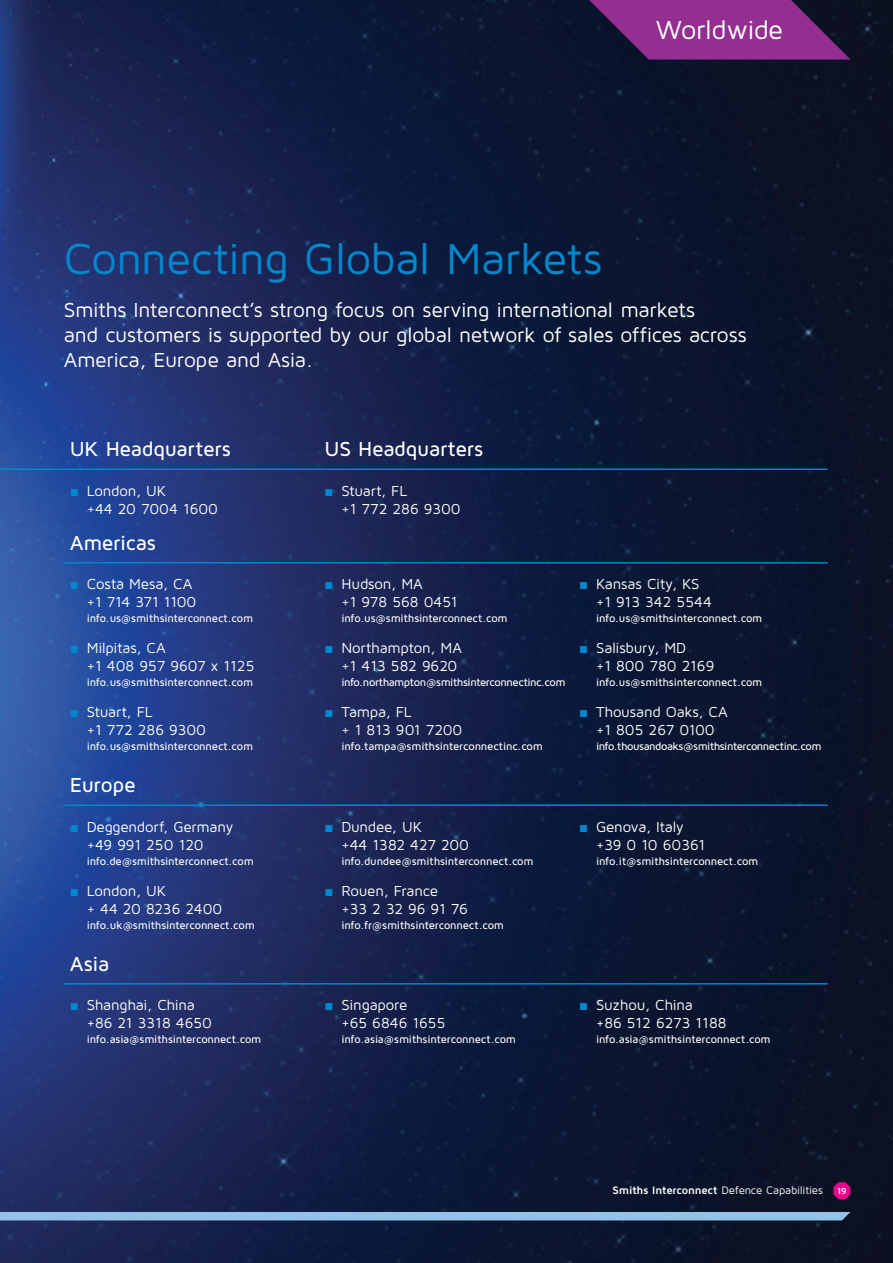
<style>
.page{position:relative;width:893px;height:1263px;background:#fff}
.page>*{position:absolute;margin:0;border:0;box-sizing:border-box;transform-origin:0 0}
.t1{font:45px "Maven Pro";letter-spacing:-.015em;color:#0088ce}
.t2{font:27px "Maven Pro";letter-spacing:-.02em;color:#fff}
.t3{font:21px/25.2px "Maven Pro";letter-spacing:-.015em;color:#fff}
.t4{font:500 21px "Maven Pro";letter-spacing:-.015em;color:#fff}
.t5{font:15px/18px "Maven Pro";letter-spacing:-.01em;color:#fff}
.t6{font:500 11.25px "Maven Pro";letter-spacing:-.015em;color:#fff}
.t7{font:500 11.25px "Maven Pro";letter-spacing:-.045em;color:#fff}
.t8{font:500 11.25px "Maven Pro";letter-spacing:-.04em;color:#fff}
.t9{font:11.25px "Maven Pro";letter-spacing:-.015em;color:#fff}
.t10{font:700 9px "Maven Pro";color:#fff}
.s1{font-family:"Arial";color:#0088ce}
.s2{font-weight:700}
</style>
<div class="page">
<img style="left:0;top:0;width:893px;height:1263px">
<svg style="left:833px;top:1182px;width:17px;height:17px"></svg>
<svg style="left:0;top:156px;width:65px;height:315px;background:#233e89"></svg>
<hr style="left:64px;top:562px;width:254px;height:1px;background:#0088ce">
<hr style="left:318px;top:562px;width:255px;height:1px;background:#0088ce">
<hr style="left:573px;top:562px;width:255px;height:1px;background:#0088ce">
<hr style="left:64px;top:804px;width:254px;height:2px;background:#0088ce">
<hr style="left:318px;top:804px;width:255px;height:2px;background:#0088ce">
<hr style="left:573px;top:804px;width:255px;height:2px;background:#0088ce">
<hr style="left:64px;top:983px;width:254px;height:1px;background:#0088ce">
<hr style="left:318px;top:983px;width:255px;height:1px;background:#0088ce">
<hr style="left:573px;top:983px;width:255px;height:1px;background:#0088ce">
<hr style="left:64px;top:468px;width:254px;height:2px;background:#0088ce">
<hr style="left:318px;top:468px;width:255px;height:2px;background:#0088ce">
<hr style="left:573px;top:468px;width:255px;height:2px;background:#0088ce">
<div style="left:0;top:1212px;width:850px;height:8px;background:#93c1e7"></div>
<svg style="left:589px;top:0;width:261px;height:60px;background:#732879"></svg>
<h2 class="t2" style="left:656px;top:13px;width:129px">Worldwide</h2>
<h1 class="t1" style="left:64px;top:230px;width:540px">Connecting Global Markets</h1>
<h3 class="t3" style="left:64px;top:296px;width:684px">Smiths Interconnect’s strong focus on serving international markets<br>and customers is supported by our global network of sales offices across<br>America, Europe and Asia.</h3>
<h3 class="t4" style="left:70px;top:436px;width:163px">UK Headquarters</h3>
<h3 class="t4" style="left:324px;top:436px;width:160px">US Headquarters</h3>
<p class="t5" style="left:87px;top:481px;width:133px;text-indent:-17px"><span class="s1">■</span> London, UK<br>+44 20 7004 1600</p>
<p class="t5" style="left:341px;top:481px;width:121px;text-indent:-17px"><span class="s1">■</span> Stuart, FL<br>+1 772 286 9300</p>
<h3 class="t4" style="left:70px;top:530px;width:88px">Americas</h3>
<p class="t5" style="left:70px;top:575px;width:128px;text-align:right"><span class="s1">■</span> Costa Mesa, CA +1 714 371 1100</p>
<p class="t6" style="left:87px;top:611px;width:168px">info.us@smithsinterconnect.com</p>
<p class="t5" style="left:341px;top:575px;width:118px;text-indent:-17px"><span class="s1">■</span> Hudson, MA<br>+1 978 568 0451</p>
<p class="t6" style="left:341px;top:611px;width:168px">info.us@smithsinterconnect.com</p>
<p class="t5" style="left:87px;top:638px;width:169px;text-indent:-17px"><span class="s1">■</span> Milpitas, CA<br>+1 408 957 9607 x 1125</p>
<p class="t6" style="left:87px;top:675px;width:168px">info.us@smithsinterconnect.com</p>
<p class="t5" style="left:87px;top:702px;width:121px;text-indent:-17px"><span class="s1">■</span> Stuart, FL<br>+1 772 286 9300</p>
<p class="t6" style="left:87px;top:739px;width:168px">info.us@smithsinterconnect.com</p>
<h3 class="t4" style="left:70px;top:772px;width:68px">Europe</h3>
<p class="t5" style="left:87px;top:817px;width:148px;text-indent:-17px"><span class="s1">■</span> Deggendorf, Germany +49 991 250 120</p>
<p class="t6" style="left:87px;top:854px;width:169px">info.de@smithsinterconnect.com</p>
<p class="t5" style="left:87px;top:881px;width:137px;text-indent:-17px"><span class="s1">■</span> London, UK<br>+ 44 20 8236 2400</p>
<p class="t6" style="left:87px;top:918px;width:170px">info.uk@smithsinterconnect.com</p>
<h3 class="t4" style="left:70px;top:951px;width:41px">Asia</h3>
<p class="t5" style="left:87px;top:996px;width:127px;text-indent:-17px"><span class="s1">■</span> Shanghai, China +86 21 3318 4650</p>
<p class="t6" style="left:87px;top:1032px;width:176px">info.asia@smithsinterconnect.com</p>
<p class="t5" style="left:341px;top:638px;width:122px;text-indent:-17px"><span class="s1">■</span> Northampton, MA +1 413 582 9620</p>
<p class="t8" style="left:341px;top:675px;width:226px">info.northampton@smithsinterconnectinc.com</p>
<p class="t5" style="left:341px;top:702px;width:122px;text-indent:-17px"><span class="s1">■</span> Tampa, FL<br>+ 1 813 901 7200</p>
<p class="t6" style="left:341px;top:739px;width:203px">info.tampa@smithsinterconnectinc.com</p>
<p class="t5" style="left:341px;top:817px;width:129px;text-indent:-17px"><span class="s1">■</span> Dundee, UK<br>+44 1382 427 200</p>
<p class="t6" style="left:341px;top:854px;width:194px">info.dundee@smithsinterconnect.com</p>
<p class="t5" style="left:341px;top:881px;width:128px;text-indent:-17px"><span class="s1">■</span> Rouen, France<br>+33 2 32 96 91 76</p>
<p class="t6" style="left:341px;top:918px;width:164px">info.fr@smithsinterconnect.com</p>
<p class="t5" style="left:341px;top:996px;width:106px;text-indent:-17px"><span class="s1">■</span> Singapore<br>+65 6846 1655</p>
<p class="t6" style="left:341px;top:1032px;width:176px">info.asia@smithsinterconnect.com</p>
<p class="t5" style="left:596px;top:575px;width:117px;text-indent:-17px"><span class="s1">■</span> Kansas City, KS +1 913 342 5544</p>
<p class="t6" style="left:596px;top:611px;width:168px">info.us@smithsinterconnect.com</p>
<p class="t5" style="left:596px;top:638px;width:120px;text-indent:-17px"><span class="s1">■</span> Salisbury, MD<br>+1 800 780 2169</p>
<p class="t6" style="left:596px;top:675px;width:168px">info.us@smithsinterconnect.com</p>
<p class="t5" style="left:579px;top:702px;width:150px;text-align:center"><span class="s1">■</span> Thousand Oaks, CA +1 805 267 0100</p>
<p class="t7" style="left:596px;top:739px;width:227px">info.thousandoaks@smithsinterconnectinc.com</p>
<p class="t5" style="left:596px;top:817px;width:111px;text-indent:-17px"><span class="s1">■</span> Genova, Italy +39 0 10 60361</p>
<p class="t6" style="left:596px;top:854px;width:164px">info.it@smithsinterconnect.com</p>
<p class="t5" style="left:596px;top:996px;width:132px;text-indent:-17px"><span class="s1">■</span> Suzhou, China<br>+86 512 6273 1188</p>
<p class="t6" style="left:596px;top:1032px;width:176px">info.asia@smithsinterconnect.com</p>
<p class="t9" style="left:613px;top:1183px;width:212px"><span class="s2">Smiths Interconnect</span> Defence Capabilities</p>
<p class="t10" style="left:837px;top:1185px;width:11px">19</p>
</div>
